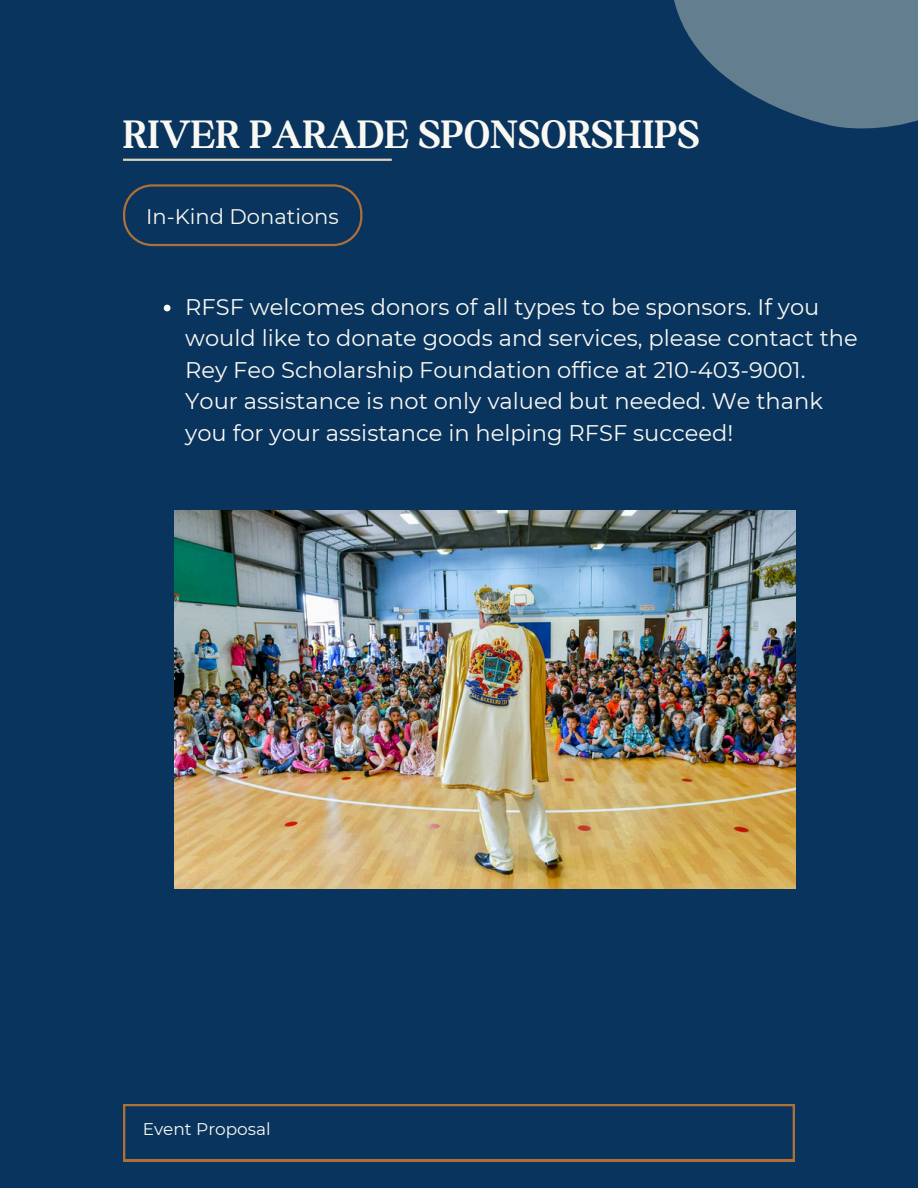
<style>
.page{position:relative;width:918px;height:1188px;background:#09345e}
.page>*{position:absolute;margin:0;border:0;box-sizing:border-box;transform-origin:0 0}
.t1{font:700 42.3px "Boston Angel";letter-spacing:.02em;color:#faf8f2}
.t2{font:22.5px/31.5px "Montserrat";color:#faf8f2}
.t3{font:21px "Montserrat";color:#faf8f2}
.t4{font:16.95px "Montserrat";color:#faf8f2}
</style>
<div class="page">
<hr style="left:123px;top:159px;width:269px;height:2px;background:#ddd1b8">
<svg style="left:123px;top:1104px;width:672px;height:57px"></svg>
<svg style="left:123px;top:184px;width:239px;height:62px"></svg>
<svg style="left:674px;top:0;width:244px;height:129px;fill:#637e8f"></svg>
<img style="left:175px;top:511px;width:621px;height:378px">
<svg style="left:164px;top:305px;width:7px;height:6px"></svg>
<p class="t1" style="left:123px;top:109px;width:578px">RIVER PARADE SPONSORSHIPS</p>
<p class="t3" style="left:146px;top:203px;width:194px">In-Kind Donations</p>
<p class="t2" style="left:185px;top:291px;width:674px">RFSF welcomes donors of all types to be sponsors. If you would like to donate goods and services, please contact the Rey Feo Scholarship Foundation office at 210-403-9001.<br>Your assistance is not only valued but needed. We thank you for your assistance in helping RFSF succeed!</p>
<h2 class="t4" style="left:143px;top:1119px;width:130px">Event Proposal</h2>
</div>
